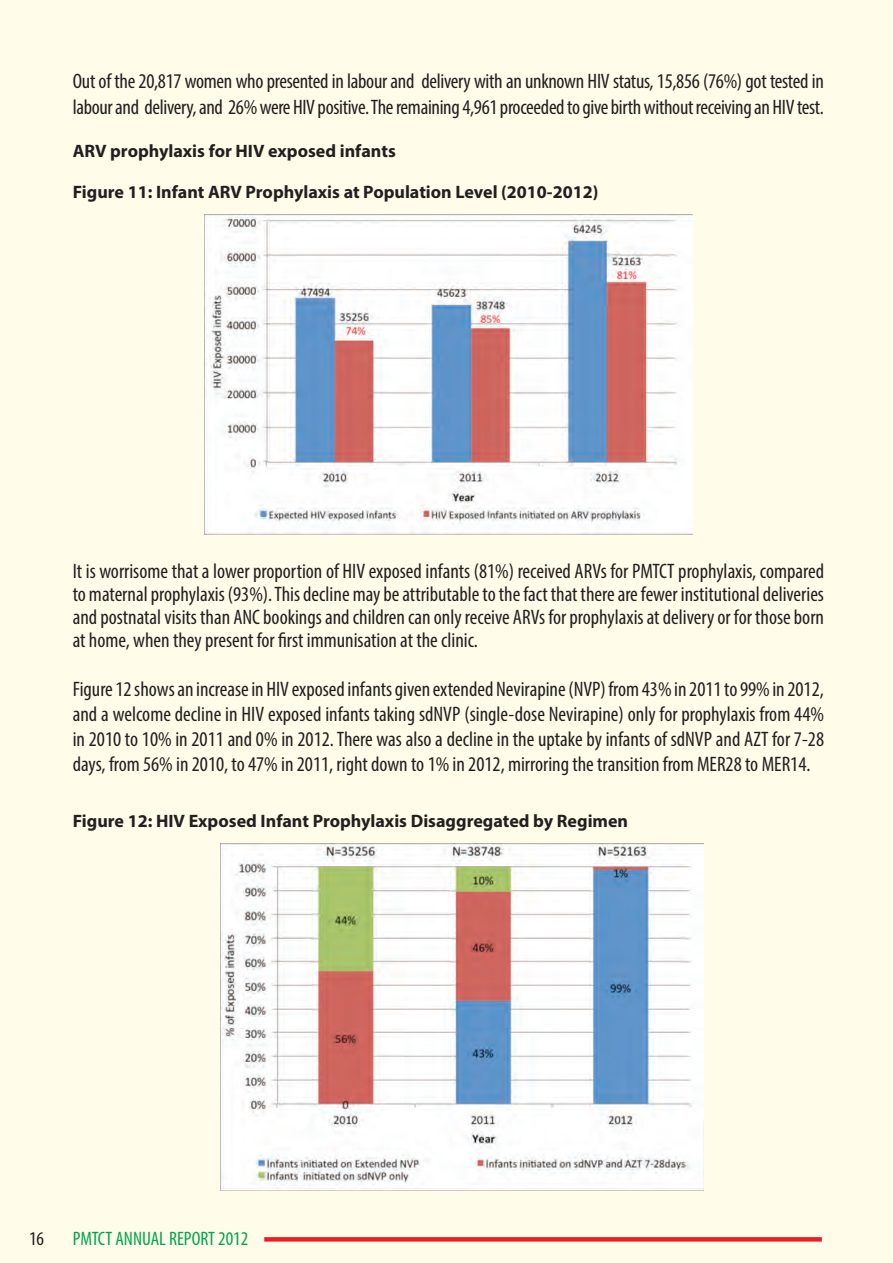
<style>
.page{position:relative;width:893px;height:1263px;background:#fff}
.page>*{position:absolute;margin:0;border:0;box-sizing:border-box;transform-origin:0 0}
.t1{font:condensed 21px/25.2px "Myriad Pro";letter-spacing:-.015em;color:#231f20;text-align:justify}
.t2{font:condensed 19.5px "Myriad Pro";color:#00a54f}
.t3{font:condensed 19.5px "Myriad Pro";color:#231f20}
.t4{font:700 18px "Myriad Pro";color:#231f20}
</style>
<div class="page">
<div style="left:0;top:0;width:892px;height:1262px;background:#fffde9"></div>
<svg style="left:264px;top:1237px;width:557px;height:4px;background:#ee2328"></svg>
<img style="left:204px;top:215px;width:488px;height:320px">
<img style="left:220px;top:843px;width:483px;height:347px">
<p class="t1" style="left:73px;top:69px;width:752px">Out of the 20,817 women who presented in labour and delivery with an unknown HIV status, 15,856 (76%) got tested in labour and delivery, and 26% were HIV positive. The remaining 4,961 proceeded to give birth without receiving an HIV test.</p>
<p class="t4" style="left:73px;top:139px;width:324px">ARV prophylaxis for HIV exposed infants</p>
<p class="t4" style="left:73px;top:180px;width:527px">Figure 11: Infant ARV Prophylaxis at Population Level (2010-2012)</p>
<p class="t1" style="left:73px;top:559px;width:752px;line-height:23.1px">It is worrisome that a lower proportion of HIV exposed infants (81%) received ARVs for PMTCT prophylaxis, compared to maternal prophylaxis (93%). This decline may be attributable to the fact that there are fewer institutional deliveries and postnatal visits than ANC bookings and children can only receive ARVs for prophylaxis at delivery or for those born at home, when they present for first immunisation at the clinic.</p>
<p class="t1" style="left:73px;top:675px;width:752px">Figure 12 shows an increase in HIV exposed infants given extended Nevirapine (NVP) from 43% in 2011 to 99% in 2012, and a welcome decline in HIV exposed infants taking sdNVP (single-dose Nevirapine) only for prophylaxis from 44% in 2010 to 10% in 2011 and 0% in 2012. There was also a decline in the uptake by infants of sdNVP and AZT for 7-28 days, from 56% in 2010, to 47% in 2011, right down to 1% in 2012, mirroring the transition from MER28 to MER14.</p>
<p class="t4" style="left:73px;top:809px;width:556px">Figure 12: HIV Exposed Infant Prophylaxis Disaggregated by Regimen</p>
<p class="t3" style="left:29px;top:1225px;width:17px">16</p>
<p class="t2" style="left:73px;top:1225px;width:177px">PMTCT ANNUAL REPORT 2012</p>
</div>
